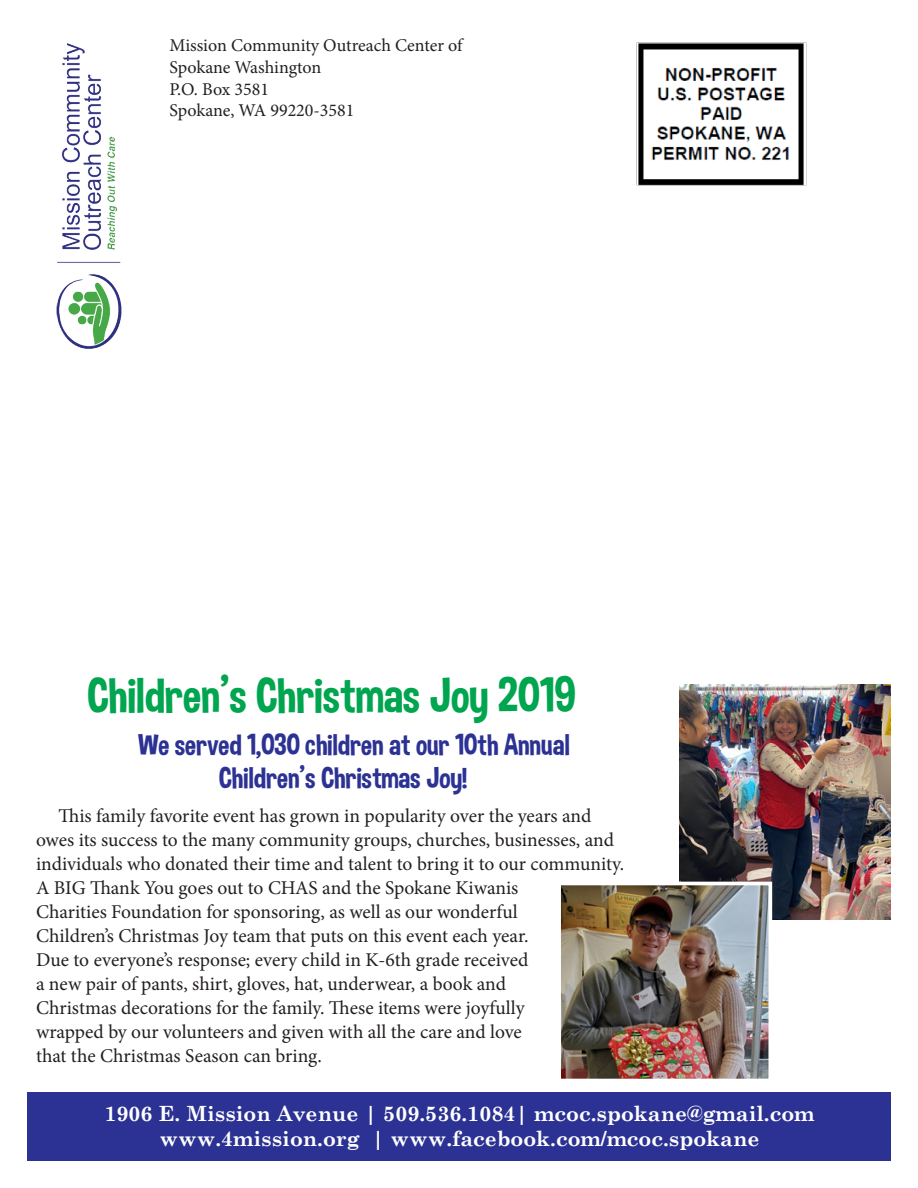
<style>
.page{position:relative;width:918px;height:1188px;background:#fff}
.page>*{position:absolute;margin:0;border:0;box-sizing:border-box;transform-origin:0 0}
.t1{font:49.5px "Dimbo";color:#00a54f}
.t2{font:30px "Dimbo";color:#2c3293}
.t3{font:700 21px "Century Schoolbook";color:#fff}
.t4{font:19.5px/24px "Minion Pro";letter-spacing:-.005em;color:#231f20}
.t5{font:18px/21.6px "Minion Pro";color:#231f20}
</style>
<div class="page">
<img style="left:56px;top:43px;width:66px;height:306px">
<img style="left:638px;top:43px;width:166px;height:142px">
<div style="left:28px;top:1093px;width:863px;height:68px;background:#2c3293"></div>
<img style="left:680px;top:685px;width:211px;height:234px">
<img style="left:562px;top:887px;width:205px;height:190px">
<div style="left:557px;top:882px;width:215px;height:200px;border:4px solid #fff"></div>
<p class="t5" style="left:170px;top:35px;width:295px">Mission Community Outreach Center of<br>Spokane Washington</p>
<p class="t5" style="left:170px;top:78px;width:101px">P.O. Box 3581</p>
<p class="t5" style="left:170px;top:100px;width:187px">Spokane, WA 99220-3581</p>
<p class="t1" style="left:87px;top:665px;width:490px">Children’s Christmas Joy 2019</p>
<p class="t2" style="left:139px;top:727px;width:432px">We served 1,030 children at our 10th Annual</p>
<p class="t2" style="left:219px;top:760px;width:250px">Children’s Christmas Joy!</p>
<p class="t4" style="left:36px;top:804px;width:590px;text-indent:23px">This family favorite event has grown in popularity over the years and owes its success to the many community groups, churches, businesses, and individuals who donated their time and talent to bring it to our community.<br>A BIG Thank You goes out to CHAS and the Spokane Kiwanis<br>Charities Foundation for sponsoring, as well as our wonderful<br>Children’s Christmas Joy team that puts on this event each year.<br>Due to everyone’s response; every child in K-6th grade received<br>a new pair of pants, shirt, gloves, hat, underwear, a book and<br>Christmas decorations for the family. These items were joyfully<br>wrapped by our volunteers and given with all the care and love<br>that the Christmas Season can bring.</p>
<p class="t3" style="left:104px;top:1097px;width:711px">1906 E. Mission Avenue | 509.536.1084| mcoc.spokane@gmail.com</p>
<p class="t3" style="left:159px;top:1122px;width:602px">www.4mission.org | www.facebook.com/mcoc.spokane</p>
</div>
